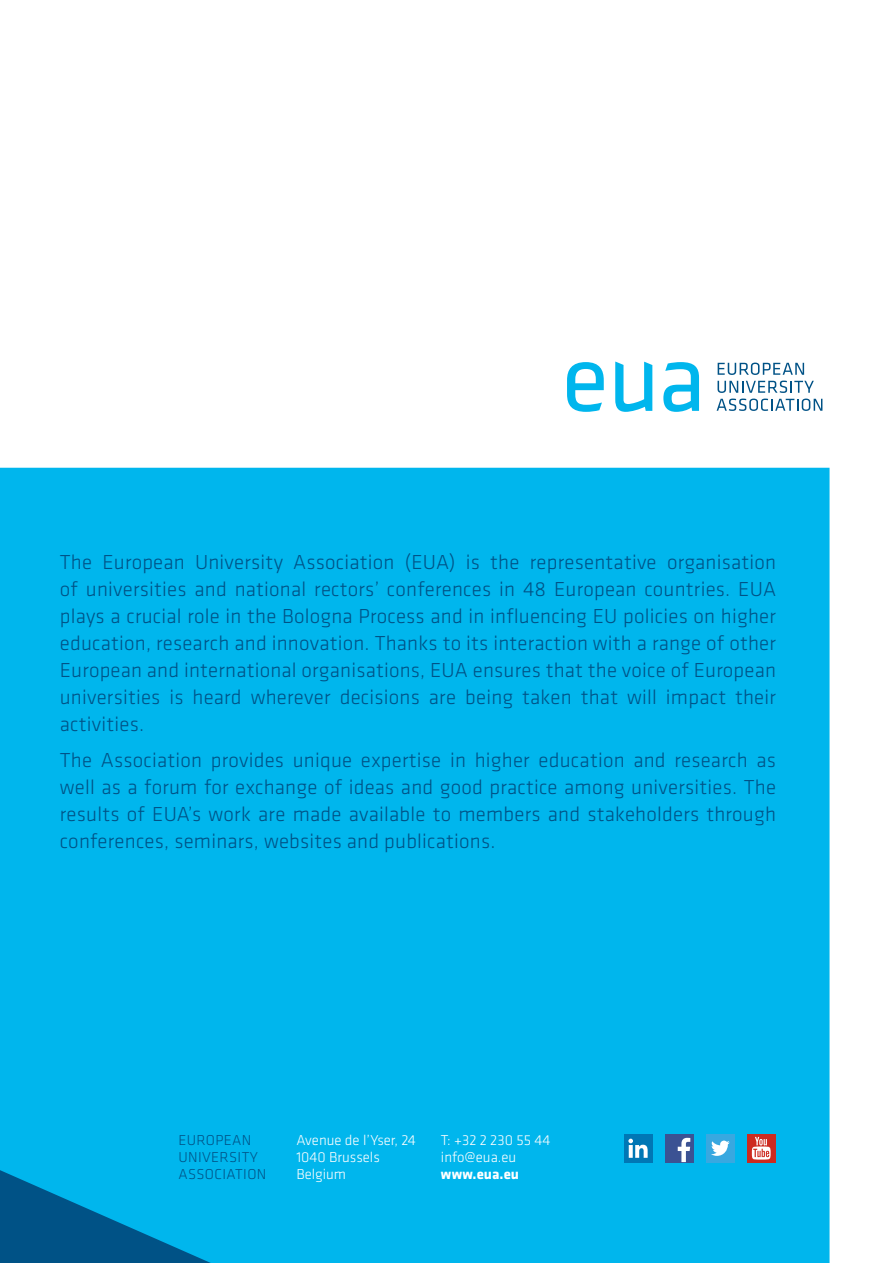
<style>
.page{position:relative;width:893px;height:1263px;background:#fff}
.page>*{position:absolute;margin:0;border:0;box-sizing:border-box;transform-origin:0 0}
.t1{font:300 21px/27px "Klavika Basic";letter-spacing:.01em;color:#005286;text-align:justify}
.t2{font:300 14.85px/16.8px "Klavika Basic";color:#fff}
.t3{font:300 14.85px/16.8px "Klavika Basic";letter-spacing:.025em;color:#005286}
.t4{font:700 14.85px "Klavika Basic";color:#fff}
</style>
<div class="page">
<div style="left:0;top:468px;width:829px;height:795px;background:#00b6ed"></div>
<svg style="left:0;top:1164px;width:240px;height:99px;background:#008cc1"></svg>
<svg style="left:615px;top:362px;width:37px;height:50px"></svg>
<svg style="left:567px;top:362px;width:37px;height:50px"></svg>
<svg style="left:663px;top:362px;width:36px;height:50px"></svg>
<svg style="left:718px;top:363px;width:86px;height:12px"></svg>
<svg style="left:717px;top:381px;width:97px;height:12px"></svg>
<svg style="left:717px;top:399px;width:105px;height:12px"></svg>
<div style="left:624px;top:1134px;width:28px;height:28px;background:#0077b5"></div>
<svg style="left:628px;top:1139px;width:20px;height:19px"></svg>
<div style="left:665px;top:1134px;width:28px;height:28px;background:#3b5293"></div>
<svg style="left:678px;top:1138px;width:12px;height:24px"></svg>
<div style="left:706px;top:1134px;width:28px;height:28px;background:#38a8e0"></div>
<svg style="left:711px;top:1140px;width:19px;height:16px"></svg>
<div style="left:747px;top:1134px;width:28px;height:28px;background:#cd2a20"></div>
<svg style="left:752px;top:1137px;width:19px;height:22px"></svg>
<p class="t1" style="left:60px;top:549px;width:718px">The European University Association (EUA) is the representative organisation of universities and national rectors’ conferences in 48 European countries. EUA plays a crucial role in the Bologna Process and in influencing EU policies on higher education, research and innovation. Thanks to its interaction with a range of other European and international organisations, EUA ensures that the voice of European universities is heard wherever decisions are being taken that will impact their activities.</p>
<p class="t1" style="left:60px;top:746px;width:718px">The Association provides unique expertise in higher education and research as well as a forum for exchange of ideas and good practice among universities. The results of EUA’s work are made available to members and stakeholders through conferences, seminars, websites and publications.</p>
<p class="t3" style="left:178px;top:1132px;width:89px">EUROPEAN<br>UNIVERSITY<br>ASSOCIATION</p>
<p class="t2" style="left:296px;top:1132px;width:121px">Avenue de l’Yser, 24<br>1040 Brussels<br>Belgium</p>
<p class="t2" style="left:441px;top:1132px;width:111px">T: +32 2 230 55 44 info@eua.eu</p>
<p class="t4" style="left:441px;top:1163px;width:80px">www.eua.eu</p>
</div>
